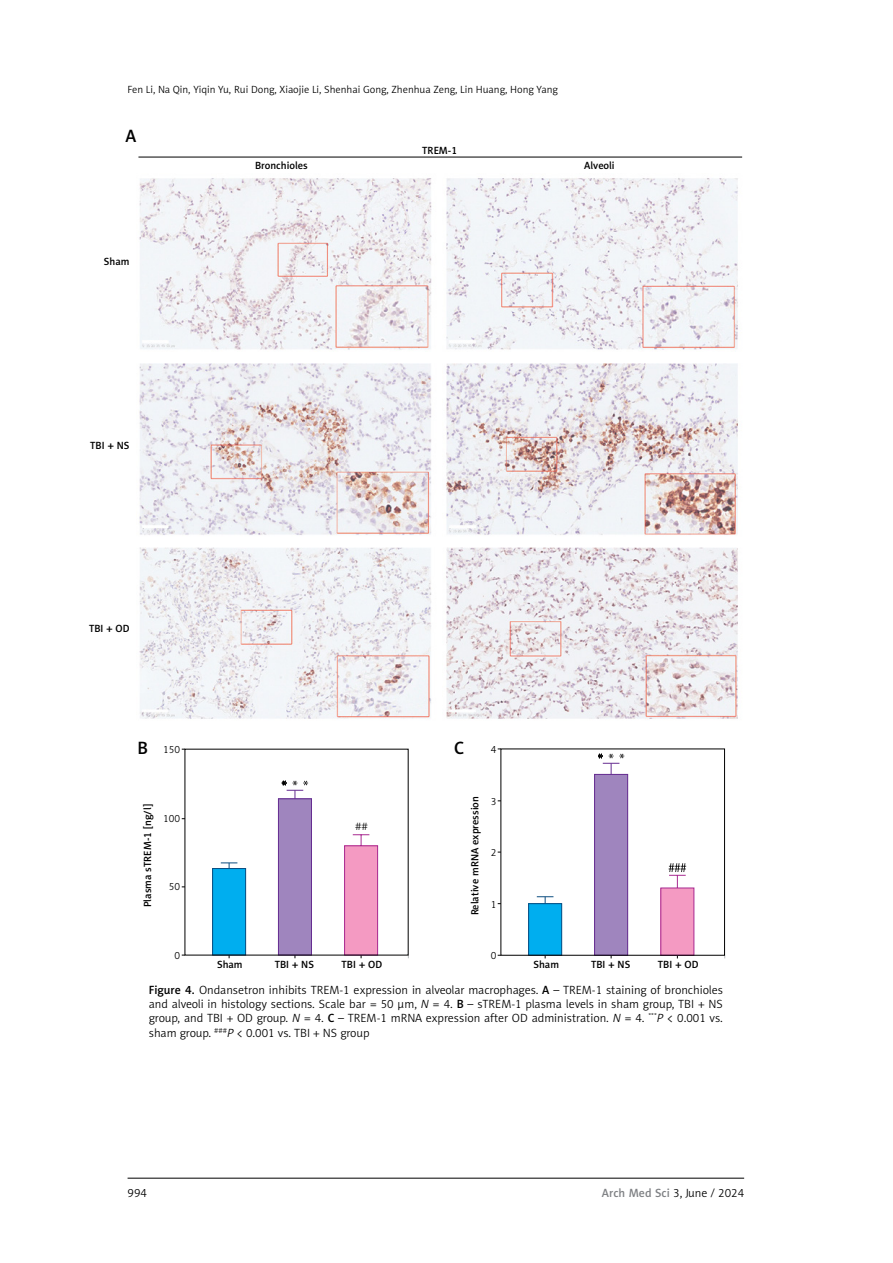
<style>
.page{position:relative;width:893px;height:1263px;background:#fff}
.page>*{position:absolute;margin:0;border:0;box-sizing:border-box;transform-origin:0 0}
.t1{font:18px "Naomi Sans EFN Medium";color:#000}
.t2{font:12px/14.4px "Naomi Sans EFN Light";color:#000;text-align:justify}
.t3{font:10.5px "Naomi Sans EFN Medium";color:#000}
.t4{font:10.5px "Naomi Sans EFN Light";color:#000}
.s1{font-family:"Naomi Sans EFN Medium";font-size:18px}
.s2{font-family:"Naomi Sans EFN Medium"}
.s3{font-style:italic}
.s4{font-family:"Naomi Sans EFN Medium";color:#808285}
</style>
<div class="page">
<hr style="left:128px;top:1178px;width:616px;height:1px;background:#000">
<img style="left:139px;top:178px;width:599px;height:541px">
<svg style="left:212px;top:862px;width:34px;height:96px;background:#14abe5"></svg>
<svg style="left:278px;top:781px;width:34px;height:177px;background:#a289bf"></svg>
<svg style="left:344px;top:834px;width:34px;height:124px;background:#ed9bc3"></svg>
<svg style="left:528px;top:896px;width:34px;height:62px;background:#23aee4"></svg>
<svg style="left:594px;top:754px;width:34px;height:204px;background:#a38abf"></svg>
<svg style="left:660px;top:863px;width:34px;height:95px"></svg>
<hr style="left:138px;top:157px;width:604px;height:1px;background:#000">
<p class="t4" style="left:128px;top:83px;width:432px">Fen Li, Na Qin, Yiqin Yu, Rui Dong, Xiaojie Li, Shenhai Gong, Zhenhua Zeng, Lin Huang, Hong Yang</p>
<h1 class="t1" style="left:126px;top:125px;width:12px">A</h1>
<p class="t3" style="left:104px;top:256px;width:27px">Sham</p>
<p class="t3" style="left:90px;top:439px;width:41px">TBI + NS</p>
<p class="t3" style="left:89px;top:622px;width:42px">TBI + OD</p>
<p class="t3" style="left:422px;top:144px;width:36px">TREM-1</p>
<p class="t3" style="left:255px;top:159px;width:54px">Bronchioles</p>
<p class="t3" style="left:584px;top:159px;width:32px">Alveoli</p>
<p class="t4" style="left:138px;top:743px;width:44px"><span class="s1">B</span> 150</p>
<h1 class="t1" style="left:454px;top:737px;width:12px">C</h1>
<p class="t4" style="left:491px;top:743px;width:7px">4</p>
<p class="t3" style="left:141px;top:907px;width:104px;rotate:-90deg">Plasma sTREM-1 [ng/l]</p>
<p class="t3" style="left:469px;top:915px;width:121px;rotate:-90deg">Relative mRNA expression</p>
<p class="t4" style="left:163px;top:812px;width:19px">100</p>
<p class="t4" style="left:355px;top:820px;width:14px">##</p>
<p class="t4" style="left:169px;top:881px;width:13px">50</p>
<p class="t4" style="left:491px;top:795px;width:7px">3</p>
<p class="t4" style="left:491px;top:846px;width:7px">2</p>
<p class="t4" style="left:491px;top:898px;width:7px">1</p>
<p class="t4" style="left:175px;top:949px;width:7px">0</p>
<p class="t4" style="left:491px;top:949px;width:7px">0</p>
<p class="t3" style="left:217px;top:958px;width:27px">Sham</p>
<p class="t3" style="left:275px;top:958px;width:41px">TBI + NS</p>
<p class="t3" style="left:342px;top:958px;width:42px">TBI + OD</p>
<p class="t3" style="left:533px;top:958px;width:27px">Sham</p>
<p class="t3" style="left:591px;top:958px;width:41px">TBI + NS</p>
<p class="t3" style="left:658px;top:958px;width:42px">TBI + OD</p>
<p class="t2" style="left:149px;top:982px;width:576px"><span class="s2">Figure 4.</span> Ondansetron inhibits TREM-1 expression in alveolar macrophages. <span class="s2">A</span> – TREM-1 staining of bronchioles and alveoli in histology sections. Scale bar = 50 μm, <span class="s3">N</span> = 4. <span class="s2">B</span> – sTREM-1 plasma levels in sham group, TBI + NS group, and TBI + OD group. <span class="s3">N</span> = 4. <span class="s2">C</span> – TREM-1 mRNA expression after OD administration. <span class="s3">N</span> = 4. <sup>***</sup><span class="s3">P</span> &lt; 0.001 vs. sham group. <sup>###</sup><span class="s3">P</span> &lt; 0.001 vs. TBI + NS group</p>
<p class="t2" style="left:128px;top:1186px;width:21px">994</p>
<p class="t2" style="left:602px;top:1186px;width:144px"><span class="s4">Arch Med Sci</span> 3, June / 2024</p>
</div>
